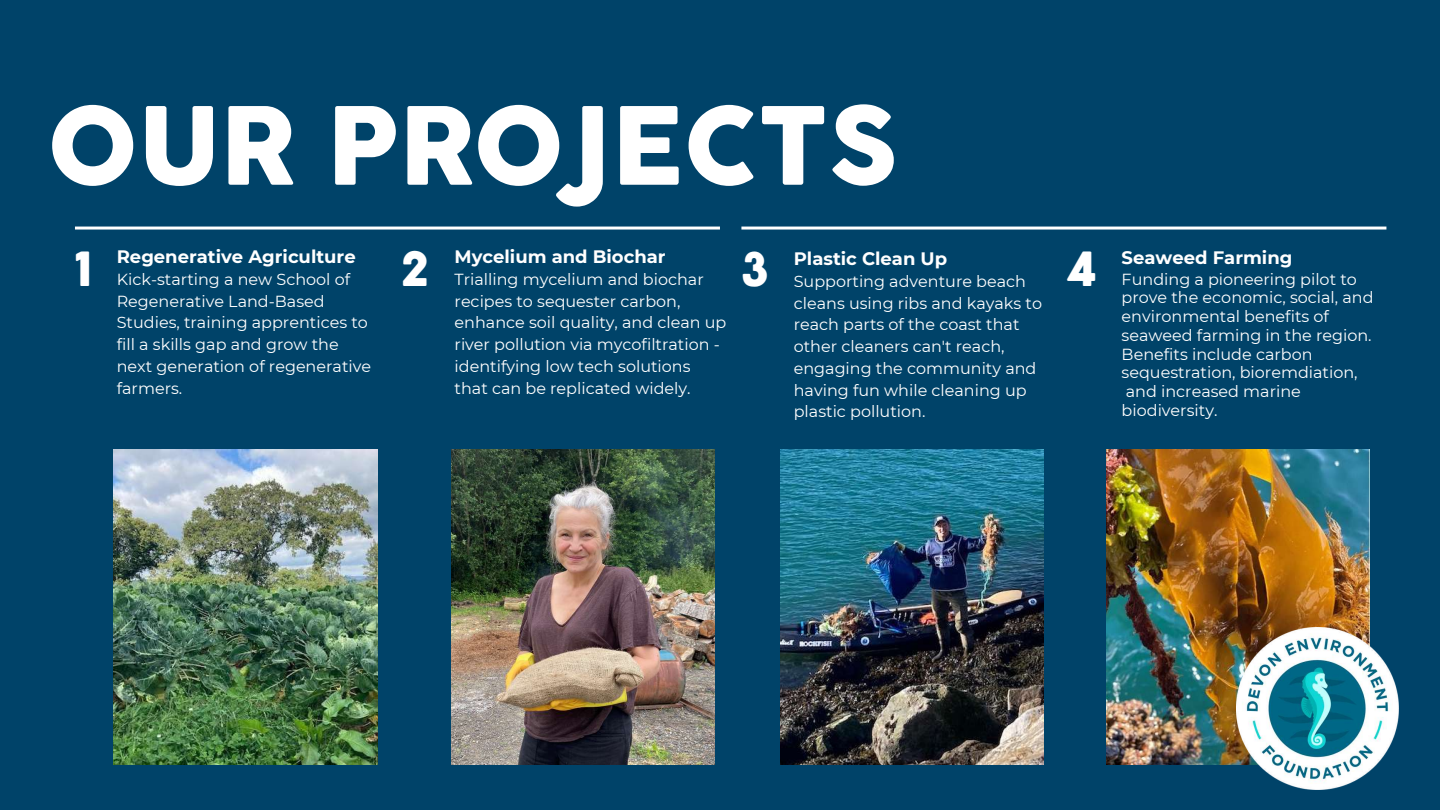
<style>
.page{position:relative;width:1440px;height:810px;background:#004369}
.page>*{position:absolute;margin:0;border:0;box-sizing:border-box;transform-origin:0 0}
.t1{font:106px "COCOGOOSE";color:#fff}
.t2{font:46px "COCOGOOSE";color:#fff}
.t3{font:700 18px "Montserrat";color:#fff}
.t4{font:16px/21.8px "Montserrat";color:#fff}
</style>
<div class="page">
<hr style="left:75px;top:227px;width:645px;height:3px;background:#fff">
<img style="left:114px;top:450px;width:263px;height:315px">
<img style="left:452px;top:450px;width:263px;height:315px">
<hr style="left:741px;top:227px;width:645px;height:3px;background:#fff">
<img style="left:780px;top:450px;width:263px;height:315px">
<img style="left:1107px;top:450px;width:263px;height:315px">
<img style="left:1237px;top:627px;width:162px;height:162px">
<h1 class="t1" style="left:47px;top:73px;width:852px">OUR PROJECTS</h1>
<h2 class="t2" style="left:75px;top:237px;width:19px">1</h2>
<p class="t3" style="left:117px;top:246px;width:240px">Regenerative Agriculture</p>
<p class="t4" style="left:117px;top:268px;width:256px">Kick-starting a new School of<br>Regenerative Land-Based<br>Studies, training apprentices to fill a skills gap and grow the next generation of regenerative farmers.</p>
<p class="t3" style="left:455px;top:246px;width:213px">Mycelium and Biochar</p>
<p class="t4" style="left:455px;top:268px;width:273px">Trialling mycelium and biochar recipes to sequester carbon, enhance soil quality, and clean up river pollution via mycofiltration - identifying low tech solutions that can be replicated widely.</p>
<h2 class="t2" style="left:741px;top:237px;width:29px">3</h2>
<h2 class="t2" style="left:1067px;top:237px;width:32px">4</h2>
<p class="t3" style="left:1122px;top:247px;width:172px">Seaweed Farming</p>
<h2 class="t2" style="left:400px;top:237px;width:31px">2</h2>
<p class="t3" style="left:794px;top:248px;width:155px">Plastic Clean Up</p>
<p class="t4" style="left:1122px;top:269px;width:254px;line-height:18.8px">Funding a pioneering pilot to prove the economic, social, and environmental benefits of seaweed farming in the region.<br>Benefits include carbon sequestration, bioremdiation, and increased marine biodiversity.</p>
<p class="t4" style="left:794px;top:270px;width:250px">Supporting adventure beach cleans using ribs and kayaks to reach parts of the coast that other cleaners can't reach, engaging the community and having fun while cleaning up plastic pollution.</p>
</div>
